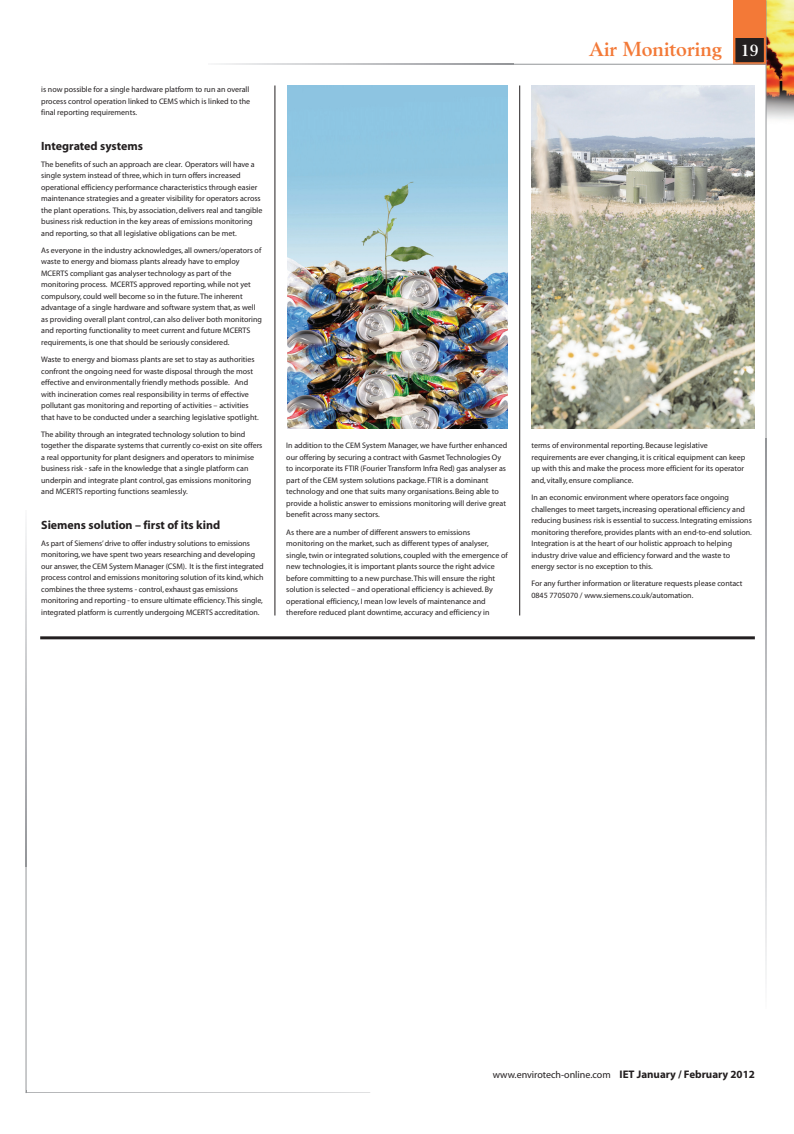
<style>
.page{position:relative;width:794px;height:1134px;background:#fff}
.page>*{position:absolute;margin:0;border:0;box-sizing:border-box;transform-origin:0 0}
.t1{font:700 20px "Berling";color:#f37937}
.t2{font:700 16px "Berling";color:#fff}
.t3{font:700 12px "Myriad";color:#231f20}
.t4{font:10px "Myriad";color:#231f20}
.t5{font:8px/11.5px "Myriad";color:#231f20}
.s1{font-weight:700;font-size:11px}
</style>
<div class="page">
<img style="left:766px;top:0;width:28px;height:131px">
<hr style="left:765px;top:0;width:1px;height:1008px;background:#939598">
<div style="left:733px;top:0;width:33px;height:64px;background:#f37937"></div>
<div style="left:735px;top:38px;width:29px;height:24px;background:#231f20"></div>
<div style="left:733px;top:36px;width:33px;height:28px;border:2px solid #f37937"></div>
<hr style="left:208px;top:64px;width:558px;height:1px;background:#939598">
<img style="left:766px;top:438px;width:1px;height:537px">
<img style="left:765px;top:498px;width:1px;height:510px">
<img style="left:208px;top:64px;width:294px;height:1px">
<hr style="left:26px;top:510px;width:1px;height:583px;background:#939598">
<img style="left:25px;top:524px;width:1px;height:342px">
<img style="left:26px;top:510px;width:1px;height:318px">
<hr style="left:275px;top:85px;width:1px;height:530px;background:#231f20">
<hr style="left:519px;top:85px;width:1px;height:530px;background:#231f20">
<hr style="left:40px;top:636px;width:715px;height:3px;background:#231f20">
<img style="left:288px;top:85px;width:220px;height:343px">
<img style="left:531px;top:85px;width:224px;height:343px">
<p class="t5" style="left:41px;top:84px;width:210px;text-align:justify">is now possible for a single hardware platform to run an overall process control operation linked to CEMS which is linked to the final reporting requirements.</p>
<h3 class="t3" style="left:41px;top:141px;width:103px">Integrated systems</h3>
<p class="t5" style="left:41px;top:159px;width:223px">The benefits of such an approach are clear. Operators will have a single system instead of three, which in turn offers increased operational efficiency performance characteristics through easier maintenance strategies and a greater visibility for operators across the plant operations. This, by association, delivers real and tangible business risk reduction in the key areas of emissions monitoring and reporting, so that all legislative obligations can be met.</p>
<p class="t5" style="left:41px;top:245px;width:222px">As everyone in the industry acknowledges, all owners/operators of waste to energy and biomass plants already have to employ MCERTS compliant gas analyser technology as part of the monitoring process. MCERTS approved reporting, while not yet compulsory, could well become so in the future. The inherent advantage of a single hardware and software system that, as well as providing overall plant control, can also deliver both monitoring and reporting functionality to meet current and future MCERTS requirements, is one that should be seriously considered.</p>
<p class="t5" style="left:41px;top:354px;width:219px">Waste to energy and biomass plants are set to stay as authorities confront the ongoing need for waste disposal through the most effective and environmentally friendly methods possible. And with incineration comes real responsibility in terms of effective pollutant gas monitoring and reporting of activities – activities that have to be conducted under a searching legislative spotlight.</p>
<p class="t5" style="left:41px;top:429px;width:223px">The ability through an integrated technology solution to bind together the disparate systems that currently co-exist on site offers a real opportunity for plant designers and operators to minimise business risk - safe in the knowledge that a single platform can underpin and integrate plant control, gas emissions monitoring and MCERTS reporting functions seamlessly.</p>
<h3 class="t3" style="left:41px;top:520px;width:180px">Siemens solution – first of its kind</h3>
<p class="t5" style="left:41px;top:538px;width:224px">As part of Siemens’ drive to offer industry solutions to emissions monitoring, we have spent two years researching and developing our answer, the CEM System Manager (CSM). It is the first integrated process control and emissions monitoring solution of its kind, which combines the three systems - control, exhaust gas emissions monitoring and reporting - to ensure ultimate efficiency. This single, integrated platform is currently undergoing MCERTS accreditation.</p>
<h1 class="t1" style="left:589px;top:41px;width:134px">Air Monitoring</h1>
<h2 class="t2" style="left:741px;top:43px;width:19px">19</h2>
<p class="t5" style="left:286px;top:440px;width:222px">In addition to the CEM System Manager, we have further enhanced our offering by securing a contract with Gasmet Technologies Oy to incorporate its FTIR (Fourier Transform Infra Red) gas analyser as part of the CEM system solutions package. FTIR is a dominant technology and one that suits many organisations. Being able to provide a holistic answer to emissions monitoring will derive great benefit across many sectors.</p>
<p class="t5" style="left:286px;top:527px;width:223px">As there are a number of different answers to emissions monitoring on the market, such as different types of analyser, single, twin or integrated solutions, coupled with the emergence of new technologies, it is important plants source the right advice before committing to a new purchase. This will ensure the right solution is selected – and operational efficiency is achieved. By operational efficiency, I mean low levels of maintenance and therefore reduced plant downtime, accuracy and efficiency in</p>
<p class="t5" style="left:531px;top:440px;width:215px">terms of environmental reporting. Because legislative requirements are ever changing, it is critical equipment can keep up with this and make the process more efficient for its operator and, vitally, ensure compliance.</p>
<p class="t5" style="left:531px;top:492px;width:222px">In an economic environment where operators face ongoing challenges to meet targets, increasing operational efficiency and reducing business risk is essential to success. Integrating emissions monitoring therefore, provides plants with an end-to-end solution.<br>Integration is at the heart of our holistic approach to helping industry drive value and efficiency forward and the waste to energy sector is no exception to this.</p>
<p class="t5" style="left:531px;top:578px;width:213px">For any further information or literature requests please contact<br>0845 7705070 / www.siemens.co.uk/automation.</p>
<p class="t4" style="left:493px;top:1071px;width:263px">www.envirotech-online.com <span class="s1">IET January / February 2012</span></p>
</div>
